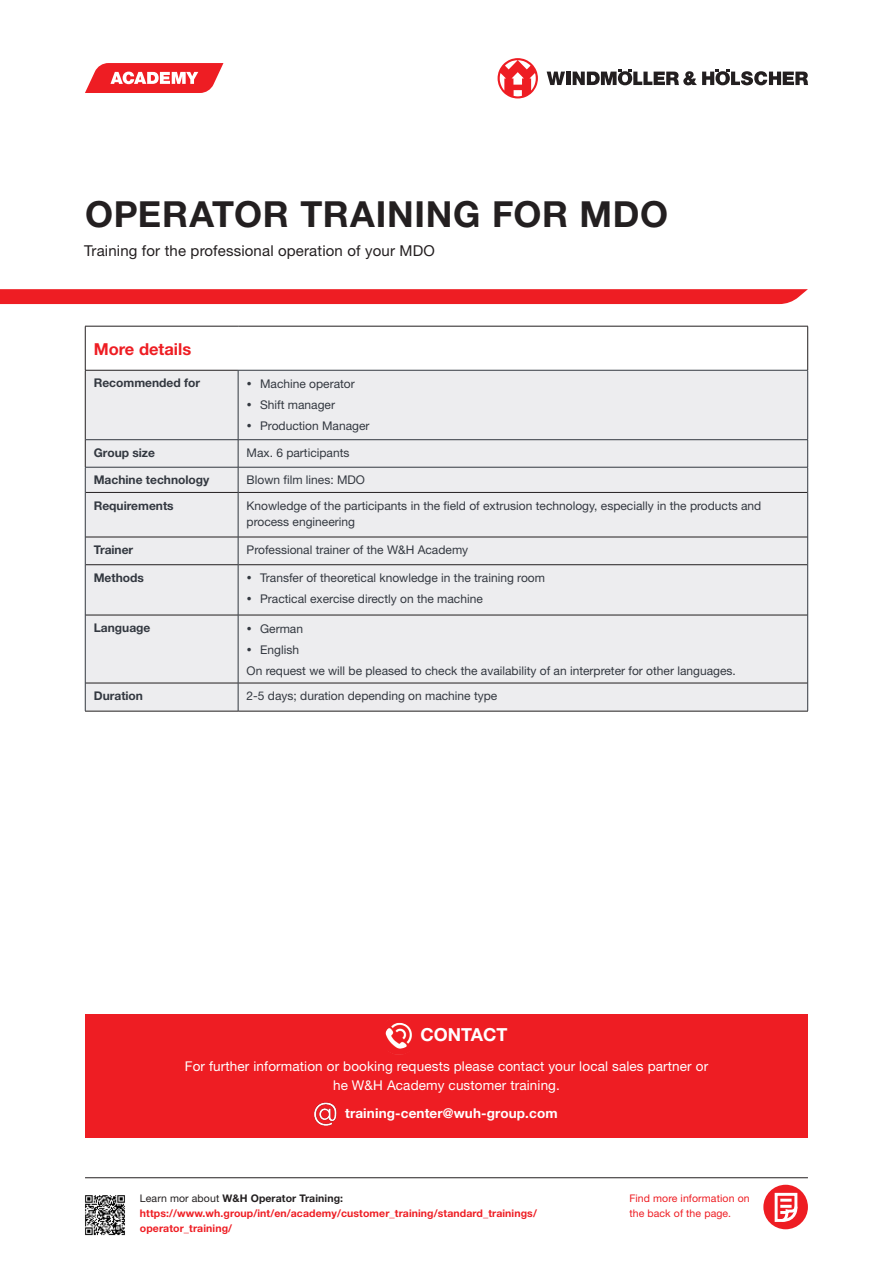
<style>
.page{position:relative;width:893px;height:1263px;background:#fff}
.page>*{position:absolute;margin:0;border:0;box-sizing:border-box;transform-origin:0 0}
.Headline{font:700 36px "Helvetica Neue LT Std";letter-spacing:.02em;color:#231f20}
.t1{font:700 18px "Helvetica Neue LT Std";color:#fff}
.Fleißtext_70{font:700 16.5px "Helvetica Neue LT Std";color:#ee1d23}
.t2{font:15px "Helvetica Neue LT Std";letter-spacing:.01em;color:#231f20}
.t3{font:13.5px/19.5px "Helvetica Neue LT Std";letter-spacing:.01em;color:#fff;text-align:center}
.t4{font:700 13.5px "Helvetica Neue LT Std";letter-spacing:.01em;color:#fff}
.Fleißtext_70-2{font:12px/16.5px "Helvetica Neue LT Std";color:#333840}
.t5{font:700 12px "Helvetica Neue LT Std";color:#333840}
.t6{font:700 10.5px/15px "Helvetica Neue LT Std";letter-spacing:.01em;color:#ee1d23}
.t7{font:10.5px "Helvetica Neue LT Std";letter-spacing:.01em;color:#ee1d23}
.t8{font:700 10.5px "Helvetica Neue LT Std";letter-spacing:.01em;color:#231f20}
.s1{font-weight:400}
</style>
<div class="page">
<hr style="left:85px;top:1177px;width:723px;height:1px;background:#231f20">
<div style="left:763px;top:1185px;width:45px;height:44px;background:#ee1d23;border-radius:50%"></div>
<svg style="left:774px;top:1192px;width:24px;height:30px"></svg>
<svg style="left:547px;top:72px;width:18px;height:13px"></svg>
<hr style="left:566px;top:72px;width:4px;height:13px;background:#231f20">
<svg style="left:573px;top:69px;width:235px;height:16px"></svg>
<svg style="left:498px;top:58px;width:40px;height:40px"></svg>
<svg style="left:85px;top:63px;width:138px;height:30px"></svg>
<svg style="left:0;top:289px;width:808px;height:15px;background:#ee2228"></svg>
<img style="left:85px;top:1195px;width:40px;height:40px">
<div style="left:85px;top:1014px;width:723px;height:123px;background:#ee1d23"></div>
<img style="left:386px;top:1024px;width:26px;height:24px">
<img style="left:314px;top:1102px;width:23px;height:24px">
<div style="left:379px;top:1017px;width:40px;height:38px;border:6px solid #ee1d23;border-radius:50%"></div>
<div style="left:86px;top:371px;width:721px;height:340px;background:#ededef"></div>
<hr style="left:85px;top:326px;width:153px;height:1px;background:#231f20">
<hr style="left:85px;top:326px;width:1px;height:44px;background:#231f20">
<hr style="left:238px;top:326px;width:570px;height:1px;background:#231f20">
<hr style="left:807px;top:326px;width:1px;height:44px;background:#231f20">
<hr style="left:85px;top:370px;width:153px;height:1px;background:#231f20">
<hr style="left:85px;top:370px;width:1px;height:70px;background:#231f20">
<hr style="left:85px;top:492px;width:153px;height:1px;background:#231f20">
<hr style="left:238px;top:492px;width:569px;height:1px;background:#231f20">
<hr style="left:85px;top:537px;width:153px;height:1px;background:#231f20">
<hr style="left:238px;top:537px;width:569px;height:1px;background:#231f20">
<hr style="left:85px;top:564px;width:153px;height:1px;background:#231f20">
<hr style="left:238px;top:564px;width:569px;height:1px;background:#231f20">
<hr style="left:85px;top:615px;width:153px;height:1px;background:#231f20">
<hr style="left:238px;top:615px;width:569px;height:1px;background:#231f20">
<hr style="left:85px;top:683px;width:153px;height:1px;background:#231f20">
<hr style="left:238px;top:683px;width:569px;height:1px;background:#231f20">
<hr style="left:85px;top:711px;width:153px;height:1px;background:#231f20">
<hr style="left:238px;top:711px;width:570px;height:1px;background:#231f20">
<hr style="left:807px;top:492px;width:1px;height:45px;background:#333840">
<svg style="left:807px;top:537px;width:1px;height:28px"></svg>
<hr style="left:807px;top:565px;width:1px;height:50px;background:#333840">
<hr style="left:807px;top:615px;width:1px;height:68px;background:#333840">
<svg style="left:807px;top:683px;width:1px;height:28px"></svg>
<hr style="left:85px;top:439px;width:153px;height:1px;background:#333840">
<hr style="left:85px;top:467px;width:153px;height:1px;background:#333840">
<svg style="left:85px;top:440px;width:1px;height:52px"></svg>
<hr style="left:85px;top:492px;width:1px;height:45px;background:#333840">
<hr style="left:238px;top:492px;width:1px;height:45px;background:#333840">
<svg style="left:85px;top:537px;width:1px;height:28px"></svg>
<svg style="left:238px;top:537px;width:1px;height:28px"></svg>
<hr style="left:85px;top:565px;width:1px;height:50px;background:#333840">
<hr style="left:238px;top:565px;width:1px;height:50px;background:#333840">
<hr style="left:85px;top:615px;width:1px;height:68px;background:#333840">
<hr style="left:238px;top:615px;width:1px;height:68px;background:#333840">
<svg style="left:85px;top:683px;width:1px;height:28px"></svg>
<svg style="left:238px;top:683px;width:1px;height:28px"></svg>
<hr style="left:238px;top:370px;width:570px;height:1px;background:#333840">
<hr style="left:238px;top:370px;width:1px;height:69px;background:#333840">
<hr style="left:807px;top:370px;width:1px;height:69px;background:#333840">
<hr style="left:238px;top:439px;width:570px;height:1px;background:#333840">
<svg style="left:238px;top:440px;width:1px;height:52px"></svg>
<svg style="left:807px;top:440px;width:1px;height:52px"></svg>
<hr style="left:238px;top:467px;width:570px;height:1px;background:#333840">
<svg style="left:252px;top:388px;width:12px;height:1px"></svg>
<svg style="left:252px;top:409px;width:12px;height:1px"></svg>
<svg style="left:252px;top:430px;width:12px;height:1px"></svg>
<svg style="left:252px;top:582px;width:12px;height:1px"></svg>
<svg style="left:252px;top:603px;width:12px;height:1px"></svg>
<svg style="left:252px;top:633px;width:12px;height:1px"></svg>
<svg style="left:252px;top:654px;width:12px;height:1px"></svg>
<p class="Headline" style="left:85px;top:192px;width:585px">OPERATOR TRAINING FOR MDO</p>
<p class="t2" style="left:84px;top:241px;width:352px">Training for the professional operation of your MDO</p>
<p class="Fleißtext_70" style="left:94px;top:339px;width:99px">More details</p>
<p class="t5" style="left:94px;top:376px;width:108px">Recommended for</p>
<p class="Fleißtext_70-2" style="left:247px;top:375px;width:110px">• Machine operator</p>
<p class="Fleißtext_70-2" style="left:247px;top:396px;width:90px">• Shift manager</p>
<p class="Fleißtext_70-2" style="left:247px;top:417px;width:124px">• Production Manager</p>
<p class="t5" style="left:94px;top:445px;width:63px">Group size</p>
<p class="Fleißtext_70-2" style="left:247px;top:444px;width:104px">Max. 6 participants</p>
<p class="t5" style="left:94px;top:473px;width:117px">Machine technology</p>
<p class="Fleißtext_70-2" style="left:247px;top:472px;width:120px">Blown film lines: MDO</p>
<p class="t5" style="left:94px;top:498px;width:81px">Requirements</p>
<p class="Fleißtext_70-2" style="left:247px;top:497px;width:516px">Knowledge of the participants in the field of extrusion technology, especially in the products and process engineering</p>
<p class="t5" style="left:94px;top:542px;width:41px">Trainer</p>
<p class="Fleißtext_70-2" style="left:247px;top:541px;width:223px">Professional trainer of the W&amp;H Academy</p>
<p class="t5" style="left:94px;top:570px;width:52px">Methods</p>
<p class="Fleißtext_70-2" style="left:247px;top:570px;width:300px">• Transfer of theoretical knowledge in the training room</p>
<p class="Fleißtext_70-2" style="left:247px;top:591px;width:238px">• Practical exercise directly on the machine</p>
<p class="t5" style="left:94px;top:620px;width:58px">Language</p>
<p class="Fleißtext_70-2" style="left:247px;top:620px;width:58px">• German</p>
<p class="Fleißtext_70-2" style="left:247px;top:641px;width:54px">• English</p>
<p class="Fleißtext_70-2" style="left:247px;top:662px;width:491px">On request we will be pleased to check the availability of an interpreter for other languages.</p>
<p class="t5" style="left:94px;top:688px;width:51px">Duration</p>
<p class="Fleißtext_70-2" style="left:247px;top:687px;width:252px">2-5 days; duration depending on machine type</p>
<p class="t1" style="left:420px;top:1023px;width:89px">CONTACT</p>
<p class="t3" style="left:185px;top:1056px;width:525px">For further information or booking requests please contact your local sales partner or he W&amp;H Academy customer training.</p>
<p class="t4" style="left:345px;top:1105px;width:214px">training-center@wuh-group.com</p>
<p class="t8" style="left:140px;top:1192px;width:205px"><span class="s1">Learn mor about</span> W&amp;H Operator Training:</p>
<p class="t6" style="left:140px;top:1206px;width:399px">https://www.wh.group/int/en/academy/customer_training/standard_trainings/ operator_training/</p>
<p class="t7" style="left:629px;top:1191px;width:122px">Find more information on</p>
<p class="t7" style="left:629px;top:1206px;width:103px">the back of the page.</p>
</div>
